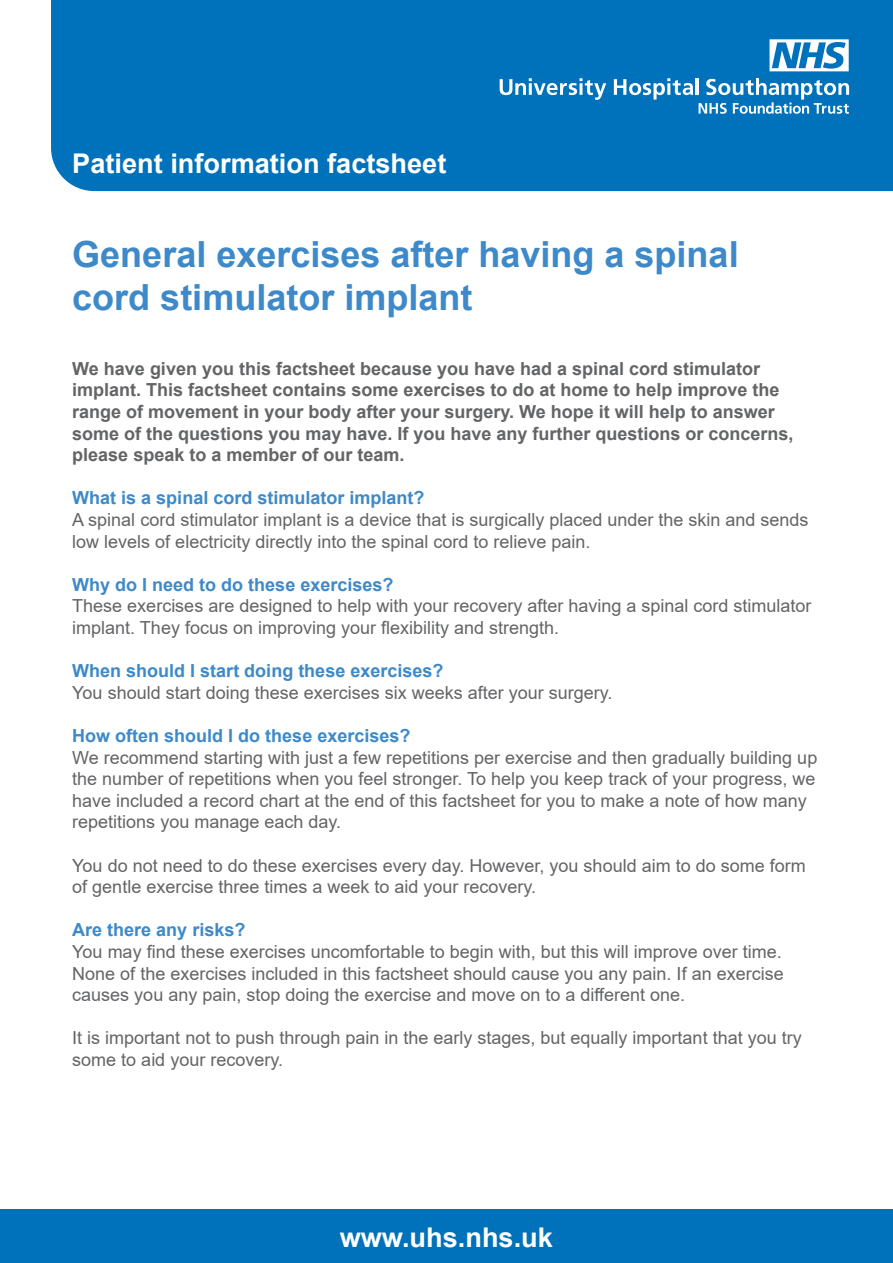
<style>
.page{position:relative;width:893px;height:1263px;background:#fff}
.page>*{position:absolute;margin:0;border:0;box-sizing:border-box;transform-origin:0 0}
.t1{font:700 36px/43.2px "Arial";color:#3d89c9}
.t2{font:700 27.15px "Arial";color:#fff}
.t3{font:18px/21.6px "Arial";color:#636466}
.t4{font:700 18px/21.6px "Arial";color:#636466}
.t5{font:700 18px "Arial";color:#3d89c9}
</style>
<div class="page">
<div style="left:51px;top:0;width:842px;height:192px;background:#0072bc"></div>
<div style="left:0;top:1209px;width:893px;height:54px;background:#0072bc"></div>
<svg style="left:500px;top:78px;width:106px;height:22px"></svg>
<svg style="left:614px;top:78px;width:79px;height:22px"></svg>
<hr style="left:696px;top:78px;width:3px;height:17px;background:#fff">
<svg style="left:699px;top:78px;width:150px;height:36px"></svg>
<svg style="left:769px;top:39px;width:80px;height:32px"></svg>
<h2 class="t2" style="left:72px;top:144px;width:376px">Patient information factsheet</h2>
<h1 class="t1" style="left:72px;top:233px;width:668px">General exercises after having a spinal cord stimulator implant</h1>
<p class="t4" style="left:72px;top:358px;width:723px">We have given you this factsheet because you have had a spinal cord stimulator implant. This factsheet contains some exercises to do at home to help improve the range of movement in your body after your surgery. We hope it will help to answer some of the questions you may have. If you have any further questions or concerns, please speak to a member of our team.</p>
<p class="t5" style="left:72px;top:485px;width:354px">What is a spinal cord stimulator implant?</p>
<p class="t3" style="left:72px;top:509px;width:738px">A spinal cord stimulator implant is a device that is surgically placed under the skin and sends low levels of electricity directly into the spinal cord to relieve pain.</p>
<p class="t5" style="left:72px;top:572px;width:323px">Why do I need to do these exercises?</p>
<p class="t3" style="left:72px;top:595px;width:741px">These exercises are designed to help with your recovery after having a spinal cord stimulator implant. They focus on improving your flexibility and strength.</p>
<p class="t5" style="left:72px;top:658px;width:373px">When should I start doing these exercises?</p>
<p class="t3" style="left:72px;top:682px;width:542px">You should start doing these exercises six weeks after your surgery.</p>
<p class="t5" style="left:72px;top:723px;width:340px">How often should I do these exercises?</p>
<p class="t3" style="left:72px;top:746px;width:746px">We recommend starting with just a few repetitions per exercise and then gradually building up the number of repetitions when you feel stronger. To help you keep track of your progress, we have included a record chart at the end of this factsheet for you to make a note of how many repetitions you manage each day.</p>
<p class="t3" style="left:72px;top:854px;width:735px">You do not need to do these exercises every day. However, you should aim to do some form of gentle exercise three times a week to aid your recovery.</p>
<p class="t5" style="left:72px;top:917px;width:175px">Are there any risks?</p>
<p class="t3" style="left:72px;top:941px;width:713px;text-align:justify">You may find these exercises uncomfortable to begin with, but this will improve over time.<br>None of the exercises included in this factsheet should cause you any pain. If an exercise causes you any pain, stop doing the exercise and move on to a different one.</p>
<p class="t3" style="left:72px;top:1027px;width:731px">It is important not to push through pain in the early stages, but equally important that you try some to aid your recovery.</p>
<h2 class="t2" style="left:340px;top:1218px;width:215px">www.uhs.nhs.uk</h2>
</div>
